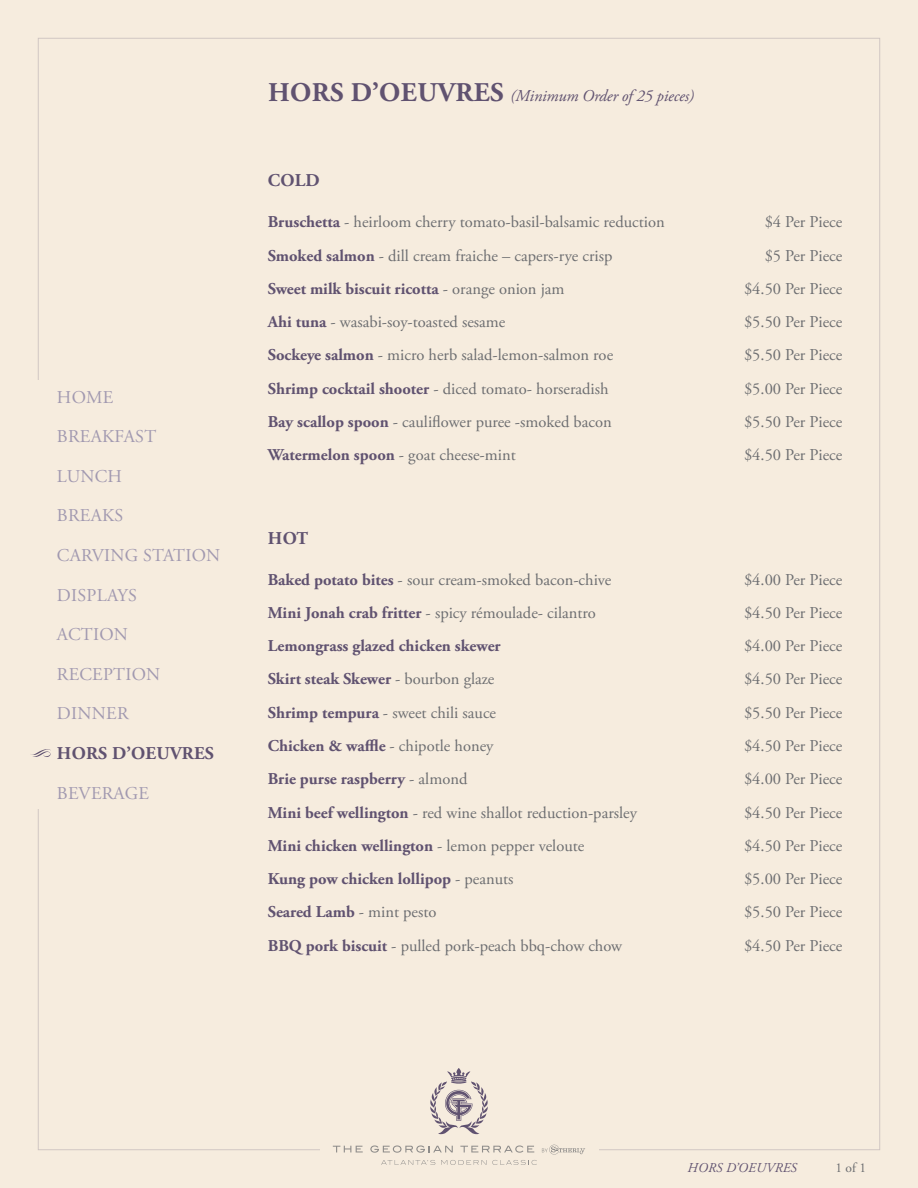
<style>
.page{position:relative;width:918px;height:1188px;background:#f6ecde}
.page>*{position:absolute;margin:0;border:0;box-sizing:border-box;transform-origin:0 0}
.t1{font:18px/39.6px "Adobe Garamond Pro";letter-spacing:.015em;color:#a199b0}
.t2{font:700 18px "Adobe Garamond Pro";letter-spacing:.015em;color:#605270}
.t3{font:16.5px "Adobe Garamond Pro";color:#6d6e71}
.t4{font:700 16.5px "Adobe Garamond Pro";color:#605270}
.t5{font:italic 16.5px "Adobe Garamond Pro";letter-spacing:-.01em;color:#605270}
.t6{font:italic 13.5px "Adobe Garamond Pro";letter-spacing:.015em;color:#605270}
.t7{font:13.5px "Adobe Garamond Pro";color:#6d6e71}
.s1{font-weight:700;font-style:normal;font-size:27px}
.s2{font-weight:700;color:#605270}
.s3{font-weight:400;color:#6d6e71}
</style>
<div class="page">
<svg style="left:430px;top:1068px;width:58px;height:67px"></svg>
<svg style="left:333px;top:1146px;width:30px;height:6px"></svg>
<svg style="left:370px;top:1145px;width:215px;height:20px"></svg>
<svg style="left:30px;top:749px;width:21px;height:8px"></svg>
<p class="t1" style="left:57px;top:378px;width:101px">HOME<br>BREAKFAST<br>LUNCH</p>
<p class="t1" style="left:57px;top:496px;width:165px">BREAKS<br>CARVING STATION<br>DISPLAYS<br>ACTION<br>RECEPTION</p>
<p class="t1" style="left:57px;top:694px;width:73px">DINNER</p>
<p class="t2" style="left:57px;top:743px;width:159px">HORS D’OEUVRES</p>
<p class="t1" style="left:57px;top:774px;width:94px">BEVERAGE</p>
<p class="t5" style="left:268px;top:86px;width:428px"><span class="s1">HORS D’OEUVRES</span> (Minimum Order of 25 pieces)</p>
<p class="t2" style="left:268px;top:170px;width:53px">COLD</p>
<p class="t3" style="left:268px;top:212px;width:399px"><span class="s2">Bruschetta</span> - heirloom cherry tomato-basil-balsamic reduction</p>
<p class="t3" style="left:765px;top:212px;width:79px">$4 Per Piece</p>
<p class="t3" style="left:268px;top:245px;width:346px"><span class="s2">Smoked salmon</span> - dill cream fraiche – capers-rye crisp</p>
<p class="t3" style="left:765px;top:245px;width:79px">$5 Per Piece</p>
<p class="t4" style="left:268px;top:279px;width:298px">Sweet milk biscuit ricotta <span class="s3">- orange onion jam</span></p>
<p class="t3" style="left:744px;top:279px;width:100px">$4.50 Per Piece</p>
<p class="t3" style="left:268px;top:312px;width:239px"><span class="s2">Ahi tuna</span> - wasabi-soy-toasted sesame</p>
<p class="t3" style="left:744px;top:312px;width:100px">$5.50 Per Piece</p>
<p class="t3" style="left:268px;top:345px;width:347px"><span class="s2">Sockeye salmon</span> - micro herb salad-lemon-salmon roe</p>
<p class="t3" style="left:744px;top:345px;width:100px">$5.50 Per Piece</p>
<p class="t3" style="left:268px;top:379px;width:342px"><span class="s2">Shrimp cocktail shooter</span> - diced tomato- horseradish</p>
<p class="t3" style="left:744px;top:379px;width:100px">$5.00 Per Piece</p>
<p class="t3" style="left:268px;top:412px;width:345px"><span class="s2">Bay scallop spoon</span> - cauliflower puree -smoked bacon</p>
<p class="t3" style="left:744px;top:412px;width:100px">$5.50 Per Piece</p>
<p class="t3" style="left:268px;top:445px;width:249px"><span class="s2">Watermelon spoon</span> - goat cheese-mint</p>
<p class="t3" style="left:744px;top:445px;width:100px">$4.50 Per Piece</p>
<p class="t2" style="left:268px;top:528px;width:42px">HOT</p>
<p class="t3" style="left:268px;top:569px;width:345px"><span class="s2">Baked potato bites</span> - sour cream-smoked bacon-chive</p>
<p class="t3" style="left:744px;top:569px;width:100px">$4.00 Per Piece</p>
<p class="t3" style="left:268px;top:603px;width:330px"><span class="s2">Mini Jonah crab fritter</span> - spicy rémoulade- cilantro</p>
<p class="t3" style="left:744px;top:603px;width:100px">$4.50 Per Piece</p>
<p class="t4" style="left:268px;top:636px;width:234px">Lemongrass glazed chicken skewer</p>
<p class="t3" style="left:744px;top:636px;width:100px">$4.00 Per Piece</p>
<p class="t4" style="left:268px;top:670px;width:228px">Skirt steak Skewer <span class="s3">- bourbon glaze</span></p>
<p class="t3" style="left:744px;top:669px;width:100px">$4.50 Per Piece</p>
<p class="t3" style="left:268px;top:703px;width:230px"><span class="s2">Shrimp tempura</span> - sweet chili sauce</p>
<p class="t3" style="left:744px;top:703px;width:100px">$5.50 Per Piece</p>
<p class="t4" style="left:268px;top:736px;width:227px">Chicken &amp; waffle <span class="s3">- chipotle honey</span></p>
<p class="t3" style="left:744px;top:736px;width:100px">$4.50 Per Piece</p>
<p class="t4" style="left:268px;top:769px;width:201px">Brie purse raspberry <span class="s3">- almond</span></p>
<p class="t3" style="left:744px;top:769px;width:100px">$4.00 Per Piece</p>
<p class="t3" style="left:268px;top:802px;width:371px"><span class="s2">Mini beef wellington</span> - red wine shallot reduction-parsley</p>
<p class="t3" style="left:744px;top:802px;width:100px">$4.50 Per Piece</p>
<p class="t4" style="left:268px;top:836px;width:318px">Mini chicken wellington <span class="s3">- lemon pepper veloute</span></p>
<p class="t3" style="left:744px;top:836px;width:100px">$4.50 Per Piece</p>
<p class="t4" style="left:268px;top:869px;width:247px">Kung pow chicken lollipop <span class="s3">- peanuts</span></p>
<p class="t3" style="left:744px;top:869px;width:100px">$5.00 Per Piece</p>
<p class="t4" style="left:268px;top:903px;width:170px">Seared Lamb <span class="s3">- mint pesto</span></p>
<p class="t3" style="left:744px;top:902px;width:100px">$5.50 Per Piece</p>
<p class="t3" style="left:268px;top:936px;width:356px"><span class="s2">BBQ pork biscuit</span> - pulled pork-peach bbq-chow chow</p>
<p class="t3" style="left:744px;top:936px;width:100px">$4.50 Per Piece</p>
<p class="t6" style="left:688px;top:1160px;width:111px">HORS D’OEUVRES</p>
<p class="t7" style="left:836px;top:1160px;width:32px">1 of 1</p>
</div>
